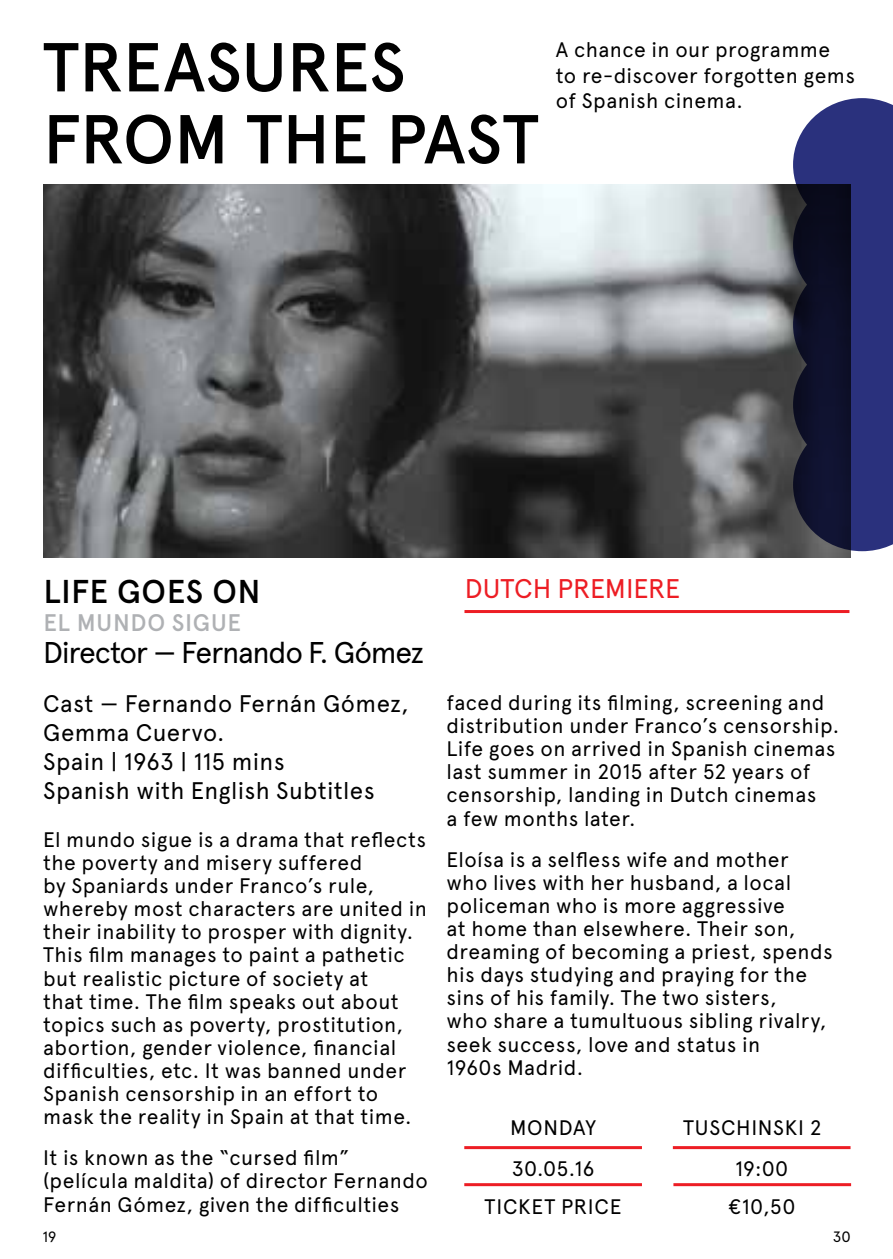
<style>
.page{position:relative;width:893px;height:1259px;background:#fff}
.page>*{position:absolute;margin:0;border:0;box-sizing:border-box;transform-origin:0 0}
.t1{font:500 69px "Apercu";letter-spacing:-.005em;color:#000}
.t2{font:500 33px "Apercu";color:#000}
.t3{font:30px "Apercu";letter-spacing:-.045em;color:#000}
.t4{font:27px "Apercu";color:#ed1d24}
.t5{font:24px/28.8px "Apercu";letter-spacing:.015em;color:#000}
.t6{font:500 24px "Apercu";letter-spacing:.025em;color:#afb1b4}
.t7{font:21px/23.1px "Apercu";letter-spacing:.02em;color:#000}
.t8{font:15px "Apercu";color:#000}
</style>
<div class="page">
<img style="left:43px;top:185px;width:807px;height:372px">
<hr style="left:464px;top:1183px;width:178px;height:3px;background:#ed1d24">
<hr style="left:673px;top:1183px;width:178px;height:3px;background:#ed1d24">
<hr style="left:464px;top:1146px;width:178px;height:3px;background:#ed1d24">
<hr style="left:673px;top:1146px;width:177px;height:3px;background:#ed1d24">
<hr style="left:464px;top:610px;width:385px;height:3px;background:#ed1d24">
<svg style="left:793px;top:98px;width:100px;height:453px;background:#242959"></svg>
<h1 class="t1" style="left:43px;top:26px;width:77px">TREA</h1>
<h1 class="t1" style="left:205px;top:26px;width:78px">SURE</h1>
<h1 class="t1" style="left:369px;top:26px;width:38px">S</h1>
<h1 class="t1" style="left:43px;top:98px;width:45px">FROM</h1>
<h1 class="t1" style="left:246px;top:98px;width:41px">THE</h1>
<h1 class="t1" style="left:386px;top:98px;width:153px">PAST</h1>
<p class="t7" style="left:556px;top:37px;width:301px;line-height:25.2px">A chance in our programme to re-discover forgotten gems of Spanish cinema.</p>
<h2 class="t2" style="left:43px;top:572px;width:192px">LI FE GOES ON</h2>
<h3 class="t3" style="left:43px;top:634px;width:382px">Director — Fernando F. Gómez</h3>
<p class="t5" style="left:43px;top:689px;width:367px">Cast — Fernando Fernán Gómez,<br>Gemma Cuervo.<br>Spain | 1963 | 115 mins<br>Spanish with English Subtitles</p>
<p class="t7" style="left:43px;top:828px;width:385px">El mundo sigue is a drama that reflects the poverty and misery suffered<br>by Spaniards under Franco’s rule, whereby most characters are united in their inability to prosper with dignity.<br>This film manages to paint a pathetic but realistic picture of society at<br>that time. The film speaks out about topics such as poverty, prostitution, abortion, gender violence, financial difficulties, etc. It was banned under Spanish censorship in an effort to mask the reality in Spain at that time.</p>
<p class="t7" style="left:43px;top:1146px;width:386px">It is known as the “cursed film” (película maldita) of director Fernando<br>Fernán Gómez, given the difficulties</p>
<p class="t6" style="left:44px;top:608px;width:52px">EL MUNDO</p>
<p class="t6" style="left:172px;top:608px;width:54px">SIGUE</p>
<p class="t4" style="left:465px;top:572px;width:35px">Dutch</p>
<p class="t4" style="left:558px;top:572px;width:32px">Premiere</p>
<p class="t7" style="left:446px;top:691px;width:394px">faced during its filming, screening and distribution under Franco’s censorship.<br>Life goes on arrived in Spanish cinemas last summer in 2015 after 52 years of censorship, landing in Dutch cinemas<br>a few months later.</p>
<p class="t7" style="left:446px;top:847px;width:388px">Eloísa is a selfless wife and mother who lives with her husband, a local policeman who is more aggressive<br>at home than elsewhere. Their son, dreaming of becoming a priest, spends his days studying and praying for the sins of his family. The two sisters,<br>who share a tumultuous sibling rivalry, seek success, love and status in<br>1960s Madrid.</p>
<p class="t7" style="left:510px;top:1115px;width:87px">MONDAY</p>
<p class="t7" style="left:683px;top:1115px;width:25px">Tuschinski</p>
<p class="t7" style="left:810px;top:1115px;width:13px">2</p>
<p class="t7" style="left:512px;top:1156px;width:84px">30.05.16</p>
<p class="t7" style="left:735px;top:1156px;width:55px">19:00</p>
<p class="t7" style="left:485px;top:1195px;width:25px">Ticket</p>
<p class="t7" style="left:561px;top:1195px;width:25px">Price</p>
<p class="t7" style="left:728px;top:1195px;width:69px">€10,50</p>
<p class="t8" style="left:43px;top:1227px;width:16px">19</p>
<p class="t8" style="left:833px;top:1227px;width:19px">30</p>
</div>
